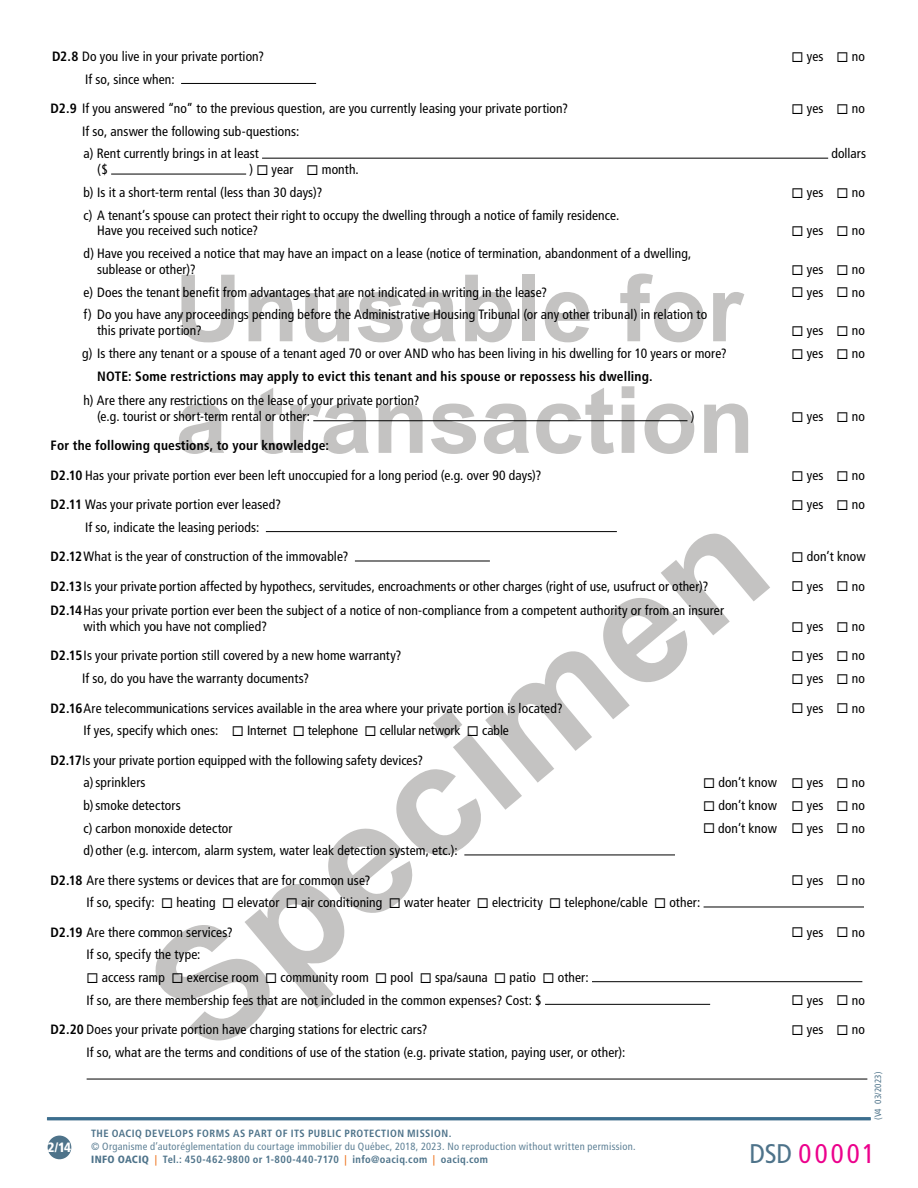
<style>
.page{position:relative;width:918px;height:1188px;background:#fff}
.page>*{position:absolute;margin:0;border:0;box-sizing:border-box;transform-origin:0 0}
.t1{font:condensed 27px "Frutiger LT Std";letter-spacing:.1em;color:#ec008c}
.t2{font:condensed 13.5px/29.4px "Frutiger LT Std";letter-spacing:.01em;color:#000}
.t3{font:700 condensed 13.5px "Frutiger LT Std";letter-spacing:.015em;color:#000}
.t4{font:900 condensed 13.5px "Frutiger LT Std";color:#fff}
.t5{font:condensed 10.5px/12.6px "Frutiger LT Std";letter-spacing:.03em;color:#5f8196}
.t6{font:700 condensed 10.5px "Frutiger LT Std";letter-spacing:.04em;color:#4e738a}
.t7{font:condensed 9px "Frutiger LT Std";letter-spacing:.015em;color:#4e738a}
.s1{font-weight:700}
.s2{font-weight:900;color:#4e738a}
.s3{font-weight:700;color:#ee7623}
.s4{font-weight:700;color:#4e738a}
.s5{color:#4e738a}
</style>
<div class="page">
<div style="left:48px;top:1136px;width:23px;height:23px;background:#4e738a;border-radius:50%"></div>
<hr style="left:181px;top:83px;width:135px;height:1px;background:#000">
<hr style="left:262px;top:158px;width:566px;height:1px;background:#000">
<hr style="left:111px;top:174px;width:135px;height:1px;background:#000">
<hr style="left:313px;top:420px;width:375px;height:1px;background:#000">
<hr style="left:266px;top:531px;width:351px;height:1px;background:#000">
<hr style="left:704px;top:907px;width:160px;height:1px;background:#000">
<hr style="left:592px;top:981px;width:270px;height:1px;background:#000">
<hr style="left:87px;top:1079px;width:780px;height:1px;background:#000">
<hr style="left:47px;top:1117px;width:824px;height:3px;background:#3b6e8f">
<svg style="left:155px;top:533px;width:615px;height:508px"></svg>
<svg style="left:181px;top:275px;width:54px;height:67px"></svg>
<svg style="left:249px;top:292px;width:44px;height:49px"></svg>
<svg style="left:305px;top:293px;width:44px;height:49px"></svg>
<svg style="left:358px;top:292px;width:45px;height:50px"></svg>
<svg style="left:411px;top:292px;width:45px;height:50px"></svg>
<svg style="left:465px;top:275px;width:47px;height:67px"></svg>
<div style="left:523px;top:275px;width:12px;height:66px;background:#c4c3c2"></div>
<svg style="left:545px;top:292px;width:45px;height:50px"></svg>
<svg style="left:620px;top:274px;width:84px;height:68px"></svg>
<svg style="left:713px;top:292px;width:31px;height:49px"></svg>
<svg style="left:179px;top:404px;width:45px;height:50px"></svg>
<svg style="left:255px;top:388px;width:28px;height:66px"></svg>
<svg style="left:290px;top:404px;width:79px;height:50px"></svg>
<svg style="left:379px;top:404px;width:44px;height:49px"></svg>
<svg style="left:431px;top:404px;width:45px;height:50px"></svg>
<svg style="left:484px;top:404px;width:45px;height:50px"></svg>
<svg style="left:536px;top:388px;width:78px;height:66px"></svg>
<svg style="left:622px;top:386px;width:12px;height:67px"></svg>
<svg style="left:645px;top:404px;width:49px;height:50px"></svg>
<svg style="left:704px;top:404px;width:44px;height:49px"></svg>
<p class="t2" style="left:52px;top:42px;width:214px"><span class="s1">D2.8</span> Do you live in your private portion?</p>
<p class="t2" style="left:792px;top:42px;width:75px">◻ yes ◻ no</p>
<p class="t2" style="left:51px;top:64px;width:519px;text-indent:34px">If so, since when:<br><span class="s1">D2.9</span> If you answered “no” to the previous question, are you currently leasing your private portion?</p>
<p class="t2" style="left:792px;top:94px;width:75px">◻ yes ◻ no</p>
<p class="t2" style="left:82px;top:120px;width:219px;line-height:22.6px">If so, answer the following sub-questions: a) Rent currently brings in at least</p>
<p class="t2" style="left:97px;top:155px;width:12px">($</p>
<p class="t2" style="left:84px;top:158px;width:277px;line-height:22.6px;text-indent:166px">) ◻ year ◻ month. b) Is it a short-term rental (less than 30 days)?</p>
<p class="t2" style="left:97px;top:207px;width:524px;line-height:15.9px;text-indent:-13px">c) A tenant’s spouse can protect their right to occupy the dwelling through a notice of family residence.<br>Have you received such notice?</p>
<p class="t2" style="left:97px;top:246px;width:596px;line-height:15.9px;text-indent:-14px">d) Have you received a notice that may have an impact on a lease (notice of termination, abandonment of a dwelling, sublease or other)?</p>
<p class="t2" style="left:831px;top:139px;width:36px">dollars</p>
<p class="t2" style="left:792px;top:178px;width:75px">◻ yes ◻ no</p>
<p class="t2" style="left:792px;top:216px;width:75px">◻ yes ◻ no</p>
<p class="t2" style="left:792px;top:255px;width:75px">◻ yes ◻ no</p>
<p class="t2" style="left:84px;top:277px;width:465px">e) Does the tenant benefit from advantages that are not indicated in writing in the lease?</p>
<p class="t2" style="left:792px;top:277px;width:75px">◻ yes ◻ no</p>
<p class="t2" style="left:97px;top:307px;width:612px;line-height:15.9px;text-indent:-14px">f) Do you have any proceedings pending before the Administrative Housing Tribunal (or any other tribunal) in relation to this private portion?</p>
<p class="t2" style="left:792px;top:316px;width:75px">◻ yes ◻ no</p>
<p class="t2" style="left:82px;top:339px;width:646px">g) Is there any tenant or a spouse of a tenant aged 70 or over AND who has been living in his dwelling for 10 years or more?</p>
<p class="t2" style="left:792px;top:339px;width:75px">◻ yes ◻ no</p>
<p class="t3" style="left:97px;top:368px;width:557px">NOTE: Some restrictions may apply to evict this tenant and his spouse or repossess his dwelling.</p>
<p class="t2" style="left:97px;top:393px;width:324px;line-height:15.9px;text-indent:-14px">h) Are there any restrictions on the lease of your private portion? (e.g. tourist or short-term rental or other:</p>
<p class="t2" style="left:691px;top:402px;width:5px">)</p>
<p class="t2" style="left:792px;top:402px;width:75px">◻ yes ◻ no</p>
<p class="t2" style="left:51px;top:431px;width:492px"><span class="s1">For the following questions, to your knowledge:<br>D2.10</span> Has your private portion ever been left unoccupied for a long period (e.g. over 90 days)?</p>
<p class="t2" style="left:792px;top:460px;width:75px">◻ yes ◻ no</p>
<p class="t2" style="left:51px;top:490px;width:232px"><span class="s1">D2.11</span> Was your private portion ever leased?</p>
<p class="t2" style="left:792px;top:490px;width:75px">◻ yes ◻ no</p>
<p class="t2" style="left:51px;top:513px;width:299px;text-indent:34px">If so, indicate the leasing periods:<br><span class="s1">D2.12</span>What is the year of construction of the immovable?</p>
<p class="t2" style="left:792px;top:542px;width:75px">◻ don’t know</p>
<p class="t2" style="left:51px;top:571px;width:659px"><span class="s1">D2.13</span>Is your private portion affected by hypothecs, servitudes, encroachments or other charges (right of use, usufruct or other)?</p>
<p class="t2" style="left:792px;top:571px;width:75px">◻ yes ◻ no</p>
<p class="t2" style="left:84px;top:603px;width:642px;line-height:15.9px;text-indent:-33px"><span class="s1">D2.14</span>Has your private portion ever been the subject of a notice of non-compliance from a competent authority or from an insurer with which you have not complied?</p>
<p class="t2" style="left:792px;top:612px;width:75px">◻ yes ◻ no</p>
<p class="t2" style="left:51px;top:641px;width:352px"><span class="s1">D2.15</span>Is your private portion still covered by a new home warranty?</p>
<p class="t2" style="left:792px;top:641px;width:75px">◻ yes ◻ no</p>
<p class="t2" style="left:82px;top:664px;width:229px">If so, do you have the warranty documents?</p>
<p class="t2" style="left:792px;top:664px;width:75px">◻ yes ◻ no</p>
<p class="t2" style="left:51px;top:693px;width:514px"><span class="s1">D2.16</span>Are telecommunications services available in the area where your private portion is located?</p>
<p class="t2" style="left:792px;top:693px;width:75px">◻ yes ◻ no</p>
<p class="t2" style="left:51px;top:716px;width:460px;text-indent:33px">If yes, specify which ones: ◻ Internet ◻ telephone ◻ cellular network ◻ cable<br><span class="s1">D2.17</span>Is your private portion equipped with the following safety devices?</p>
<p class="t2" style="left:84px;top:768px;width:64px">a)sprinklers</p>
<p class="t2" style="left:703px;top:768px;width:163px">◻ don’t know ◻ yes ◻ no</p>
<p class="t2" style="left:84px;top:791px;width:99px">b)smoke detectors</p>
<p class="t2" style="left:703px;top:791px;width:163px">◻ don’t know ◻ yes ◻ no</p>
<p class="t2" style="left:84px;top:813px;width:150px">c) carbon monoxide detector</p>
<p class="t2" style="left:703px;top:813px;width:163px">◻ don’t know ◻ yes ◻ no</p>
<p class="t2" style="left:51px;top:836px;width:409px;text-indent:33px">d)other (e.g. intercom, alarm system, water leak detection system, etc.):<br><span class="s1">D2.18</span> Are there systems or devices that are for common use?</p>
<p class="t2" style="left:792px;top:865px;width:75px">◻ yes ◻ no</p>
<p class="t2" style="left:51px;top:888px;width:651px;text-indent:36px">If so, specify: ◻ heating ◻ elevator ◻ air conditioning ◻ water heater ◻ electricity ◻ telephone/cable ◻ other:<br><span class="s1">D2.19</span> Are there common services?</p>
<p class="t2" style="left:87px;top:940px;width:115px">If so, specify the type:</p>
<p class="t2" style="left:87px;top:966px;width:504px;line-height:22.6px">◻ access ramp ◻ exercise room ◻ community room ◻ pool ◻ spa/sauna ◻ patio ◻ other:<br>If so, are there membership fees that are not included in the common expenses? Cost: $</p>
<p class="t2" style="left:792px;top:917px;width:75px">◻ yes ◻ no</p>
<p class="t2" style="left:792px;top:985px;width:75px">◻ yes ◻ no</p>
<p class="t2" style="left:51px;top:1015px;width:379px"><span class="s1">D2.20</span> Does your private portion have charging stations for electric cars?</p>
<p class="t2" style="left:792px;top:1015px;width:75px">◻ yes ◻ no</p>
<p class="t2" style="left:87px;top:1037px;width:540px">If so, what are the terms and conditions of use of the station (e.g. private station, paying user, or other):</p>
<p class="t7" style="left:873px;top:1120px;width:50px;rotate:-90deg">(V4 03/2023)</p>
<p class="t6" style="left:91px;top:1128px;width:362px">THE OACIQ DEVELOPS FORMS AS PART OF ITS PUBLIC PROTECTION MISSION.</p>
<p class="t5" style="left:91px;top:1140px;width:546px">© Organisme d’autoréglementation du courtage immobilier du Québec, 2018, 2023. No reproduction without written permission.<br><span class="s2">INFO OACIQ</span> <span class="s3">|</span> <span class="s4">Tel.: 450-462-9800 or 1-800-440-7170</span> <span class="s3">|</span> <span class="s4">info@oaciq.com</span> <span class="s3">|</span> <span class="s4">oaciq.com</span></p>
<p class="t4" style="left:48px;top:1139px;width:25px">2/14</p>
<h1 class="t1" style="left:749px;top:1137px;width:127px"><span class="s5">DSD</span> 00001</h1>
</div>
